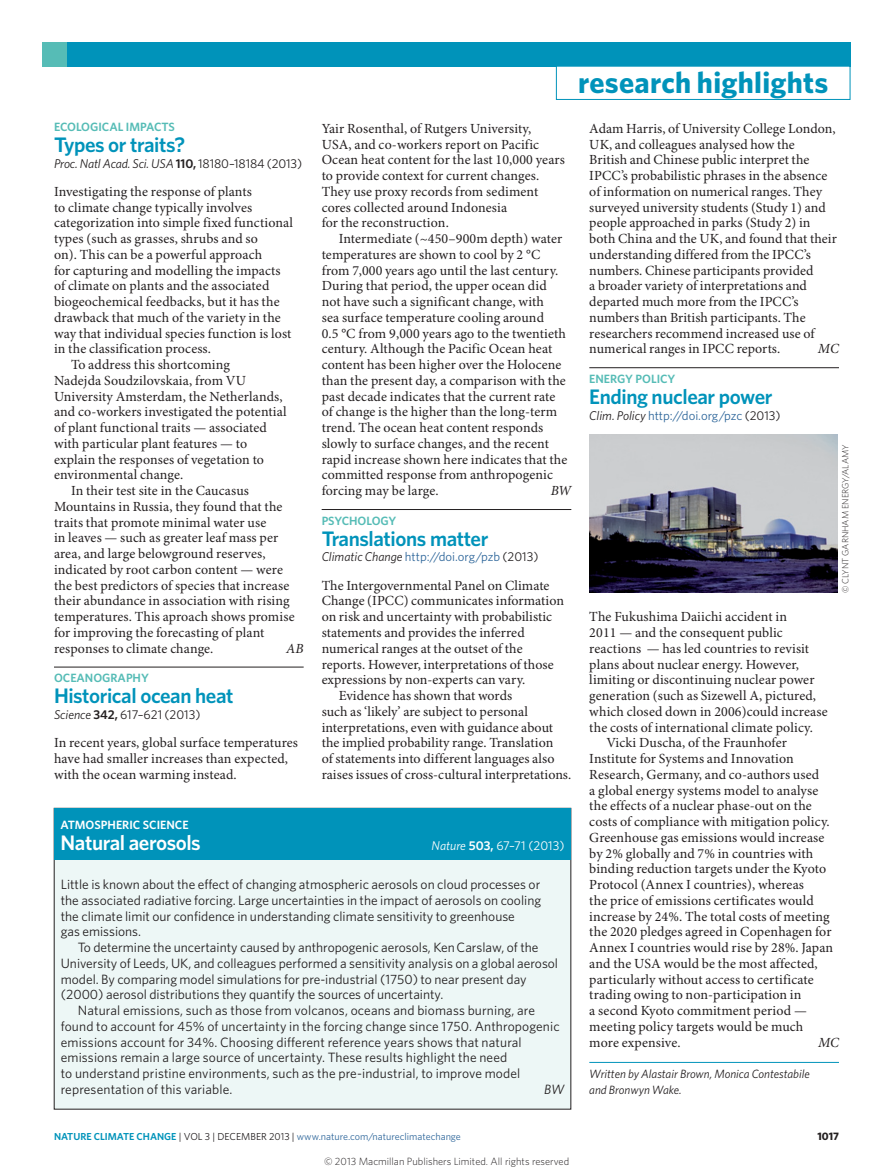
<style>
.page{position:relative;width:893px;height:1174px;background:#fff}
.page>*{position:absolute;margin:0;border:0;box-sizing:border-box;transform-origin:0 0}
.t1{font:700 30px "Whitney";letter-spacing:.01em;color:#0093ba}
.Title{font:600 21px "Whitney";letter-spacing:-.02em;color:#0093ba}
.RH_box_title{font:600 21px "Whitney";letter-spacing:-.02em;color:#fff}
.Body_text{font:13.95px/15.8px "Minion Pro";letter-spacing:.005em;color:#231f20}
.Body_first{font:13.95px/15.8px "Minion Pro";letter-spacing:.005em;color:#231f20}
.Body_text-2{font:italic 13.95px "Minion Pro";letter-spacing:-.005em;color:#231f20}
.Box_body_text{font:13.5px/15.8px "Whitney";color:#231f20}
.Box_body_first{font:13.5px/15.8px "Whitney";color:#231f20}
.Box_body_text-2{font:italic 13.5px "Whitney";color:#231f20}
.Journal_DOI_ref{font:12.75px "Whitney";color:#2f679b}
.Journal_DOI_ref-2{font:italic 12.75px "Whitney";letter-spacing:-.01em;color:#231f20}
.Journal_DOI_ref-3{font:12.75px "Whitney";color:#231f20}
.RH_box_title-2{font:12.75px "Whitney";color:#fff}
.Author_information{font:italic 12px/15.8px "Whitney";color:#231f20}
.Subject_w_rule{font:600 12px "Whitney";color:#56bcb6}
.Subject{font:600 12px "Whitney";color:#fff}
.Subject-2{font:600 12px "Whitney";letter-spacing:-.005em;color:#56bcb6}
.t2{font:700 10.8px "Whitney";color:#231f20}
.t3{font:300 10.5px "Whitney";color:#231f20}
.t4{font:10.2px "Whitney";color:#2f679b}
.Picture_credit{font:300 9px "Whitney";color:#231f20}
.s1{font-weight:600;font-style:normal}
.s2{font-style:normal}
.s3{font-style:italic}
.s4{font-weight:600}
.s5{font-style:italic;color:#231f20}
.s6{color:#231f20}
.s7{font-weight:600;color:#0093ba}
</style>
<div class="page">
<div style="left:43px;top:43px;width:807px;height:24px;background:#0093ba"></div>
<div style="left:43px;top:43px;width:24px;height:24px;background:#56bcb6"></div>
<div style="left:556px;top:66px;width:294px;height:34px;border:1px solid #0093ba"></div>
<hr style="left:54px;top:667px;width:250px;height:1px;background:#231f20">
<hr style="left:322px;top:509px;width:249px;height:1px;background:#231f20">
<hr style="left:589px;top:367px;width:250px;height:1px;background:#231f20">
<hr style="left:589px;top:1062px;width:250px;height:1px;background:#0093ba">
<div style="left:54px;top:808px;width:517px;height:301px;background:#edf7f6"></div>
<div style="left:54px;top:808px;width:517px;height:52px;background:#0093ba"></div>
<img style="left:589px;top:434px;width:248px;height:159px">
<p class="t1" style="left:578px;top:62px;width:252px">research highlights</p>
<p class="Subject-2" style="left:54px;top:119px;width:122px">ECOLOGICAL IMPACTS</p>
<p class="Title" style="left:54px;top:131px;width:133px">Types or traits?</p>
<p class="Journal_DOI_ref-2" style="left:54px;top:155px;width:250px">Proc. Natl Acad. Sci. USA <span class="s1">110,</span> <span class="s2">18180–18184 (2013)</span></p>
<p class="Body_first" style="left:54px;top:184px;width:241px">Investigating the response of plants<br>to climate change typically involves categorization into simple fixed functional types (such as grasses, shrubs and so<br>on). This can be a powerful approach<br>for capturing and modelling the impacts of climate on plants and the associated biogeochemical feedbacks, but it has the drawback that much of the variety in the way that individual species function is lost in the classification process.</p>
<p class="Body_text" style="left:54px;top:357px;width:234px;text-indent:17px">To address this shortcoming<br>Nadejda Soudzilovskaia, from VU University Amsterdam, the Netherlands, and co-workers investigated the potential of plant functional traits — associated with particular plant features — to explain the responses of vegetation to environmental change.</p>
<p class="Body_text" style="left:54px;top:483px;width:242px;text-indent:17px">In their test site in the Caucasus Mountains in Russia, they found that the traits that promote minimal water use<br>in leaves — such as greater leaf mass per area, and large belowground reserves, indicated by root carbon content — were the best predictors of species that increase their abundance in association with rising temperatures. This aproach shows promise for improving the forecasting of plant responses to climate change.</p>
<p class="Body_text-2" style="left:286px;top:640px;width:19px">AB</p>
<p class="Subject_w_rule" style="left:54px;top:670px;width:96px">OCEANOGRAPHY</p>
<p class="Title" style="left:54px;top:682px;width:181px">Historical ocean heat</p>
<p class="Journal_DOI_ref-3" style="left:54px;top:706px;width:148px"><span class="s3">Science</span> <span class="s4">342,</span> 617–621 (2013)</p>
<p class="Body_first" style="left:54px;top:735px;width:246px">In recent years, global surface temperatures have had smaller increases than expected, with the ocean warming instead.</p>
<p class="Body_first" style="left:322px;top:121px;width:245px">Yair Rosenthal, of Rutgers University, USA, and co-workers report on Pacific Ocean heat content for the last 10,000 years to provide context for current changes.<br>They use proxy records from sediment cores collected around Indonesia<br>for the reconstruction.</p>
<p class="Body_text" style="left:322px;top:231px;width:247px;text-indent:17px">Intermediate (~450–900m depth) water temperatures are shown to cool by 2 °C from 7,000 years ago until the last century.<br>During that period, the upper ocean did not have such a significant change, with<br>sea surface temperature cooling around<br>0.5 °C from 9,000 years ago to the twentieth century. Although the Pacific Ocean heat content has been higher over the Holocene than the present day, a comparison with the past decade indicates that the current rate of change is the higher than the long-term trend. The ocean heat content responds slowly to surface changes, and the recent rapid increase shown here indicates that the committed response from anthropogenic forcing may be large.</p>
<p class="Body_text-2" style="left:551px;top:482px;width:22px">BW</p>
<p class="Subject_w_rule" style="left:322px;top:512px;width:76px">PSYCHOLOGY</p>
<p class="Title" style="left:322px;top:524px;width:168px">Translations matter</p>
<p class="Journal_DOI_ref" style="left:322px;top:548px;width:218px"><span class="s5">Climatic Change</span> http://doi.org/pzb <span class="s6">(2013)</span></p>
<p class="Body_first" style="left:322px;top:578px;width:244px">The Intergovernmental Panel on Climate Change (IPCC) communicates information on risk and uncertainty with probabilistic statements and provides the inferred numerical ranges at the outset of the reports. However, interpretations of those expressions by non-experts can vary.</p>
<p class="Body_text" style="left:322px;top:688px;width:251px;text-indent:17px">Evidence has shown that words<br>such as ‘likely’ are subject to personal interpretations, even with guidance about the implied probability range. Translation<br>of statements into different languages also raises issues of cross-cultural interpretations.</p>
<p class="Subject" style="left:61px;top:816px;width:129px">ATMOSPHERIC SCIENCE</p>
<p class="RH_box_title" style="left:61px;top:828px;width:142px">Natural aerosols</p>
<p class="RH_box_title-2" style="left:432px;top:836px;width:134px"><span class="s3">Nature</span> <span class="s4">503,</span> 67–71 (2013)</p>
<p class="Box_body_first" style="left:61px;top:876px;width:482px">Little is known about the effect of changing atmospheric aerosols on cloud processes or the associated radiative forcing. Large uncertainties in the impact of aerosols on cooling the climate limit our confidence in understanding climate sensitivity to greenhouse<br>gas emissions.</p>
<p class="Box_body_text" style="left:61px;top:939px;width:499px;text-indent:17px">To determine the uncertainty caused by anthropogenic aerosols, Ken Carslaw, of the University of Leeds, UK, and colleagues performed a sensitivity analysis on a global aerosol model. By comparing model simulations for pre-industrial (1750) to near present day (2000) aerosol distributions they quantify the sources of uncertainty.</p>
<p class="Box_body_text" style="left:61px;top:1002px;width:500px;text-indent:17px">Natural emissions, such as those from volcanos, oceans and biomass burning, are found to account for 45% of uncertainty in the forcing change since 1750. Anthropogenic emissions account for 34%. Choosing different reference years shows that natural emissions remain a large source of uncertainty. These results highlight the need<br>to understand pristine environments, such as the pre-industrial, to improve model representation of this variable.</p>
<p class="Box_body_text-2" style="left:544px;top:1080px;width:22px">BW</p>
<p class="Body_text" style="left:589px;top:121px;width:249px">Adam Harris, of University College London, UK, and colleagues analysed how the<br>British and Chinese public interpret the IPCC’s probabilistic phrases in the absence of information on numerical ranges. They surveyed university students (Study 1) and people approached in parks (Study 2) in both China and the UK, and found that their understanding differed from the IPCC’s numbers. Chinese participants provided<br>a broader variety of interpretations and departed much more from the IPCC’s numbers than British participants. The researchers recommend increased use of numerical ranges in IPCC reports.</p>
<p class="Body_text-2" style="left:818px;top:340px;width:23px">MC</p>
<p class="Subject_w_rule" style="left:589px;top:371px;width:88px">ENERGY POLICY</p>
<p class="Title" style="left:589px;top:382px;width:185px">Ending nuclear power</p>
<p class="Journal_DOI_ref" style="left:589px;top:407px;width:193px"><span class="s5">Clim. Policy</span> http://doi.org/pzc <span class="s6">(2013)</span></p>
<p class="Picture_credit" style="left:839px;top:593px;width:150px;rotate:-90deg">© CLYNT GARNHAM ENERGY/ALAMY</p>
<p class="Body_first" style="left:589px;top:609px;width:240px">The Fukushima Daiichi accident in<br>2011 — and the consequent public reactions — has led countries to revisit plans about nuclear energy. However, limiting or discontinuing nuclear power generation (such as Sizewell A, pictured, which closed down in 2006)could increase the costs of international climate policy.</p>
<p class="Body_text" style="left:589px;top:735px;width:245px;text-indent:17px">Vicki Duscha, of the Fraunhofer Institute for Systems and Innovation Research, Germany, and co-authors used<br>a global energy systems model to analyse the effects of a nuclear phase-out on the costs of compliance with mitigation policy.<br>Greenhouse gas emissions would increase by 2% globally and 7% in countries with binding reduction targets under the Kyoto Protocol (Annex I countries), whereas<br>the price of emissions certificates would increase by 24%. The total costs of meeting the 2020 pledges agreed in Copenhagen for Annex I countries would rise by 28%. Japan and the USA would be the most affected, particularly without access to certificate trading owing to non-participation in<br>a second Kyoto commitment period — meeting policy targets would be much more expensive.</p>
<p class="Body_text-2" style="left:818px;top:1033px;width:22px">MC</p>
<p class="Author_information" style="left:589px;top:1065px;width:222px">Written by Alastair Brown, Monica Contestabile and Bronwyn Wake.</p>
<p class="t4" style="left:54px;top:1129px;width:408px"><span class="s7">NATURE CLIMATE CHANGE</span> <span class="s6">| VOL 3 | DECEMBER 2013 |</span> www.nature.com/natureclimatechange</p>
<p class="t2" style="left:817px;top:1129px;width:23px">1017</p>
<p class="t3" style="left:324px;top:1154px;width:247px">© 2013 Macmillan Publishers Limited. All rights reserved</p>
</div>
